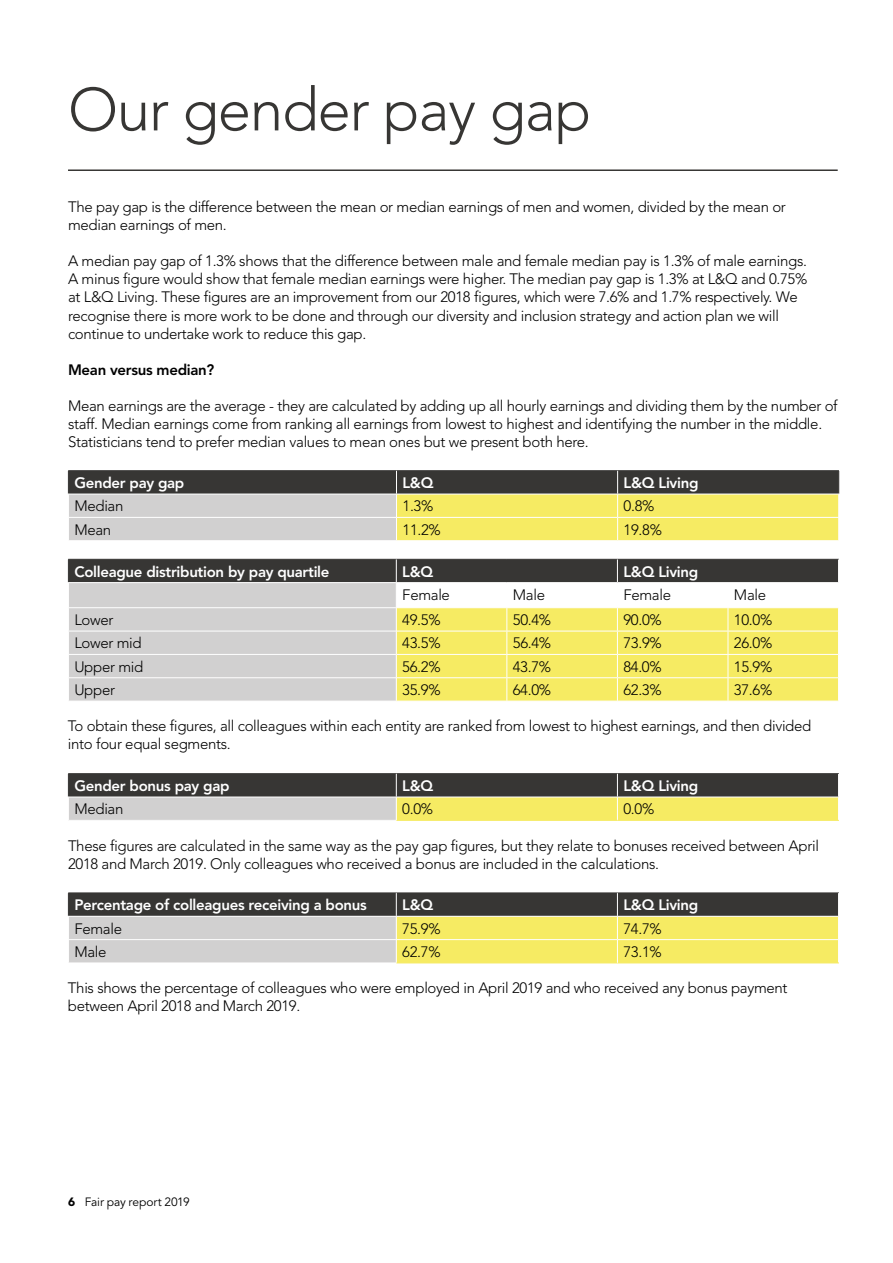
<style>
.page{position:relative;width:893px;height:1263px;background:#fff}
.page>*{position:absolute;margin:0;border:0;box-sizing:border-box;transform-origin:0 0}
.t1{font:300 60px "Avenir LT Std";letter-spacing:-.02em;color:#373634}
.t2{font:300 15px/18px "Avenir LT Std";letter-spacing:-.02em;color:#000}
.t3{font:800 15px "Avenir LT Std";letter-spacing:-.02em;color:#fff}
.t4{font:800 15px "Avenir LT Std";letter-spacing:-.02em;color:#000}
.t5{font:12px "Avenir LT Std";letter-spacing:-.015em;color:#000}
.s1{font-weight:900}
</style>
<div class="page">
<hr style="left:68px;top:169px;width:770px;height:2px;background:#373634">
<hr style="left:68px;top:470px;width:328px;height:1px;background:#373634">
<hr style="left:396px;top:470px;width:222px;height:1px;background:#373634">
<hr style="left:618px;top:470px;width:221px;height:1px;background:#373634">
<svg style="left:68px;top:471px;width:771px;height:69px;background:#ada976"></svg>
<svg style="left:68px;top:559px;width:771px;height:142px;background:#cbc795"></svg>
<hr style="left:396px;top:582px;width:111px;height:1px;background:#fff">
<hr style="left:507px;top:582px;width:110px;height:1px;background:#fff">
<hr style="left:617px;top:582px;width:111px;height:1px;background:#fff">
<hr style="left:728px;top:582px;width:111px;height:1px;background:#fff">
<hr style="left:396px;top:607px;width:111px;height:1px;background:#fff">
<hr style="left:507px;top:607px;width:110px;height:1px;background:#fff">
<hr style="left:617px;top:607px;width:111px;height:1px;background:#fff">
<hr style="left:728px;top:607px;width:111px;height:1px;background:#fff">
<hr style="left:68px;top:773px;width:328px;height:1px;background:#373634">
<hr style="left:396px;top:773px;width:221px;height:1px;background:#373634">
<hr style="left:617px;top:773px;width:222px;height:1px;background:#373634">
<hr style="left:396px;top:820px;width:221px;height:1px;background:#f6eb63">
<hr style="left:617px;top:820px;width:222px;height:1px;background:#f6eb63">
<svg style="left:68px;top:774px;width:771px;height:46px;background:#918d66"></svg>
<hr style="left:396px;top:963px;width:221px;height:1px;background:#f6eb63">
<hr style="left:617px;top:963px;width:222px;height:1px;background:#f6eb63">
<svg style="left:68px;top:893px;width:771px;height:70px;background:#aea976"></svg>
<h1 class="t1" style="left:68px;top:74px;width:525px">Our gender pay gap</h1>
<p class="t2" style="left:68px;top:198px;width:719px">The pay gap is the difference between the mean or median earnings of men and women, divided by the mean or median earnings of men.</p>
<p class="t2" style="left:68px;top:252px;width:741px">A median pay gap of 1.3% shows that the difference between male and female median pay is 1.3% of male earnings.<br>A minus figure would show that female median earnings were higher. The median pay gap is 1.3% at L&amp;Q and 0.75% at L&amp;Q Living. These figures are an improvement from our 2018 figures, which were 7.6% and 1.7% respectively. We recognise there is more work to be done and through our diversity and inclusion strategy and action plan we will continue to undertake work to reduce this gap.</p>
<p class="t4" style="left:68px;top:360px;width:148px">Mean versus median?</p>
<p class="t2" style="left:68px;top:396px;width:771px">Mean earnings are the average - they are calculated by adding up all hourly earnings and dividing them by the number of staff. Median earnings come from ranking all earnings from lowest to highest and identifying the number in the middle.<br>Statisticians tend to prefer median values to mean ones but we present both here.</p>
<p class="t3" style="left:74px;top:474px;width:112px">Gender pay gap</p>
<p class="t3" style="left:402px;top:474px;width:33px">L&amp;Q</p>
<p class="t3" style="left:624px;top:474px;width:76px">L&amp;Q Living</p>
<p class="t2" style="left:74px;top:497px;width:51px">Median</p>
<p class="t2" style="left:402px;top:497px;width:32px">1.3%</p>
<p class="t2" style="left:624px;top:497px;width:32px">0.8%</p>
<p class="t2" style="left:74px;top:521px;width:38px">Mean</p>
<p class="t2" style="left:402px;top:521px;width:40px">11.2%</p>
<p class="t2" style="left:624px;top:521px;width:40px">19.8%</p>
<p class="t3" style="left:74px;top:562px;width:257px">Colleague distribution by pay quartile</p>
<p class="t3" style="left:402px;top:562px;width:33px">L&amp;Q</p>
<p class="t3" style="left:623px;top:562px;width:76px">L&amp;Q Living</p>
<p class="t2" style="left:402px;top:586px;width:49px">Female</p>
<p class="t2" style="left:513px;top:586px;width:34px">Male</p>
<p class="t2" style="left:623px;top:586px;width:49px">Female</p>
<p class="t2" style="left:734px;top:586px;width:34px">Male</p>
<p class="t2" style="left:74px;top:611px;width:41px">Lower</p>
<p class="t2" style="left:402px;top:611px;width:40px">49.5%</p>
<p class="t2" style="left:513px;top:611px;width:40px">50.4%</p>
<p class="t2" style="left:623px;top:611px;width:40px">90.0%</p>
<p class="t2" style="left:734px;top:611px;width:40px">10.0%</p>
<p class="t2" style="left:74px;top:634px;width:69px">Lower mid</p>
<p class="t2" style="left:402px;top:634px;width:40px">43.5%</p>
<p class="t2" style="left:513px;top:634px;width:40px">56.4%</p>
<p class="t2" style="left:623px;top:634px;width:40px">73.9%</p>
<p class="t2" style="left:734px;top:634px;width:40px">26.0%</p>
<p class="t2" style="left:74px;top:658px;width:70px">Upper mid</p>
<p class="t2" style="left:402px;top:658px;width:40px">56.2%</p>
<p class="t2" style="left:513px;top:658px;width:40px">43.7%</p>
<p class="t2" style="left:623px;top:658px;width:40px">84.0%</p>
<p class="t2" style="left:734px;top:658px;width:40px">15.9%</p>
<p class="t2" style="left:74px;top:681px;width:42px">Upper</p>
<p class="t2" style="left:402px;top:681px;width:40px">35.9%</p>
<p class="t2" style="left:513px;top:681px;width:40px">64.0%</p>
<p class="t2" style="left:623px;top:681px;width:40px">62.3%</p>
<p class="t2" style="left:734px;top:681px;width:40px">37.6%</p>
<p class="t2" style="left:68px;top:717px;width:745px">To obtain these figures, all colleagues within each entity are ranked from lowest to highest earnings, and then divided into four equal segments.</p>
<p class="t3" style="left:74px;top:777px;width:157px">Gender bonus pay gap</p>
<p class="t3" style="left:402px;top:777px;width:33px">L&amp;Q</p>
<p class="t3" style="left:623px;top:777px;width:76px">L&amp;Q Living</p>
<p class="t2" style="left:74px;top:800px;width:51px">Median</p>
<p class="t2" style="left:402px;top:800px;width:32px">0.0%</p>
<p class="t2" style="left:623px;top:800px;width:32px">0.0%</p>
<p class="t2" style="left:68px;top:837px;width:752px">These figures are calculated in the same way as the pay gap figures, but they relate to bonuses received between April<br>2018 and March 2019. Only colleagues who received a bonus are included in the calculations.</p>
<p class="t3" style="left:74px;top:896px;width:294px">Percentage of colleagues receiving a bonus</p>
<p class="t3" style="left:402px;top:896px;width:33px">L&amp;Q</p>
<p class="t3" style="left:623px;top:896px;width:76px">L&amp;Q Living</p>
<p class="t2" style="left:74px;top:919px;width:49px">Female</p>
<p class="t2" style="left:402px;top:919px;width:40px">75.9%</p>
<p class="t2" style="left:623px;top:919px;width:40px">74.7%</p>
<p class="t2" style="left:74px;top:943px;width:34px">Male</p>
<p class="t2" style="left:402px;top:943px;width:40px">62.7%</p>
<p class="t2" style="left:623px;top:943px;width:40px">73.1%</p>
<p class="t2" style="left:68px;top:979px;width:721px">This shows the percentage of colleagues who were employed in April 2019 and who received any bonus payment between April 2018 and March 2019.</p>
<p class="t5" style="left:68px;top:1195px;width:123px"><span class="s1">6</span> Fair pay report 2019</p>
</div>
